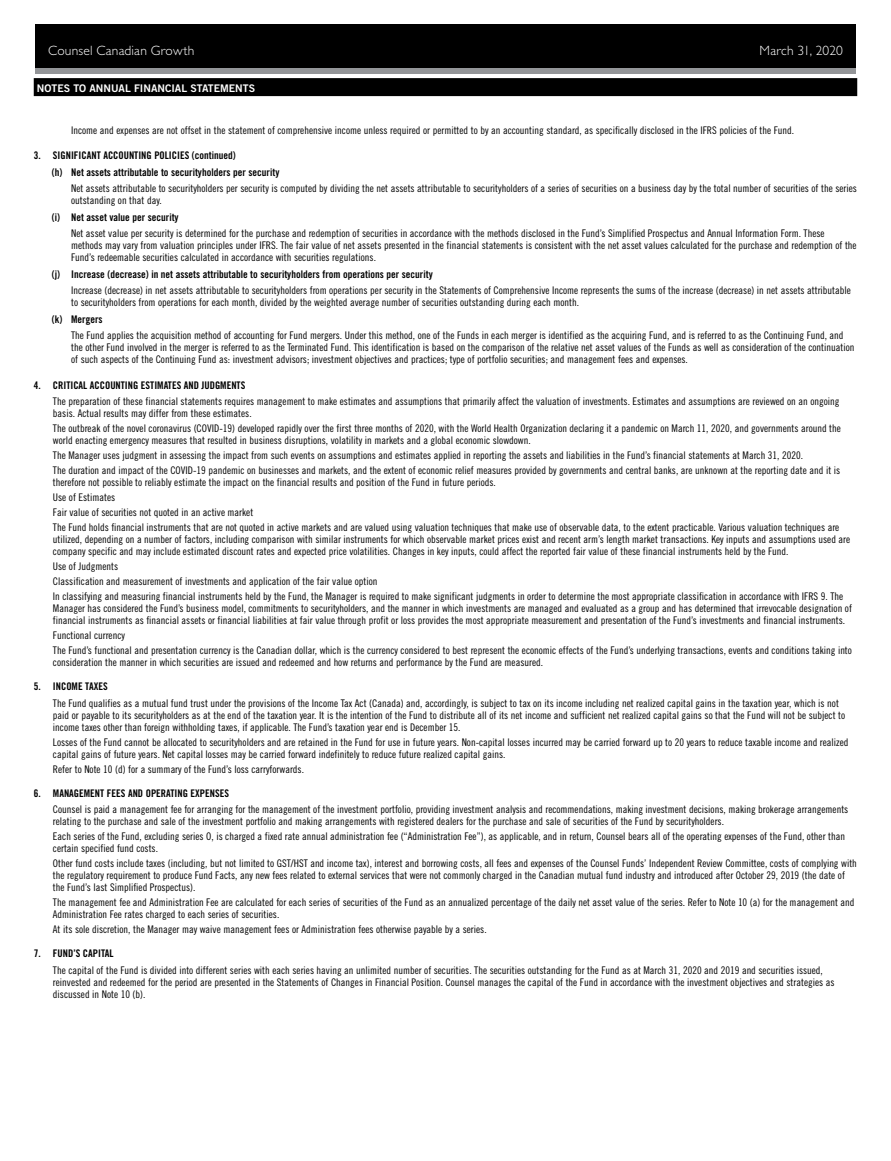
<style>
.page{position:relative;width:891px;height:1161px;background:#fff}
.page>*{position:absolute;margin:0;border:0;box-sizing:border-box;transform-origin:0 0}
.SCOTT_Master_Page_he{font:300 13.5px "Gill Sans Std";letter-spacing:.015em;color:#fff}
.S1_-__note_text{font:10.5px/12px "Trade Gothic LT Std Cn 18";color:#000}
._2_-__a{font:10.5px/12px "Trade Gothic LT Std Cn 18";color:#000}
.S2_-__a__title_bold{font:10.5px "Trade Gothic LT Std Bd Cn 20";color:#000}
._1_-___note{font:10.5px "Trade Gothic LT Std Bd Cn 20";color:#000}
.t1{font:10.5px "Trade Gothic LT Std Bd 2";color:#fff}
</style>
<div class="page">
<div style="left:35px;top:24px;width:821px;height:47px;background:#000"></div>
<div style="left:35px;top:68px;width:821px;height:6px;background:#939598"></div>
<div style="left:34px;top:78px;width:823px;height:18px;background:#000"></div>
<p class="SCOTT_Master_Page_he" style="left:48px;top:43px;width:148px">Counsel Canadian Growth</p>
<p class="SCOTT_Master_Page_he" style="left:760px;top:43px;width:85px">March 31, 2020</p>
<p class="t1" style="left:37px;top:81px;width:220px">NOTES TO ANNUAL FINANCIAL STATEMENTS</p>
<p class="_2_-__a" style="left:71px;top:124px;width:725px">Income and expenses are not offset in the statement of comprehensive income unless required or permitted to by an accounting standard, as specifically disclosed in the IFRS policies of the Fund.</p>
<p class="_1_-___note" style="left:34px;top:149px;width:203px">3. SIGNIFICANT ACCOUNTING POLICIES (continued)</p>
<p class="S2_-__a__title_bold" style="left:52px;top:165px;width:229px">(h) Net assets attributable to securityholders per security</p>
<p class="_2_-__a" style="left:71px;top:182px;width:787px">Net assets attributable to securityholders per security is computed by dividing the net assets attributable to securityholders of a series of securities on a business day by the total number of securities of the series outstanding on that day.</p>
<p class="S2_-__a__title_bold" style="left:52px;top:210px;width:128px">(i) Net asset value per security</p>
<p class="_2_-__a" style="left:71px;top:227px;width:787px">Net asset value per security is determined for the purchase and redemption of securities in accordance with the methods disclosed in the Fund’s Simplified Prospectus and Annual Information Form. These methods may vary from valuation principles under IFRS. The fair value of net assets presented in the financial statements is consistent with the net asset values calculated for the purchase and redemption of the<br>Fund’s redeemable securities calculated in accordance with securities regulations.</p>
<p class="S2_-__a__title_bold" style="left:52px;top:267px;width:382px">(j) Increase (decrease) in net assets attributable to securityholders from operations per security</p>
<p class="_2_-__a" style="left:71px;top:284px;width:781px">Increase (decrease) in net assets attributable to securityholders from operations per security in the Statements of Comprehensive Income represents the sums of the increase (decrease) in net assets attributable to securityholders from operations for each month, divided by the weighted average number of securities outstanding during each month.</p>
<p class="S2_-__a__title_bold" style="left:52px;top:312px;width:52px">(k) Mergers</p>
<p class="_2_-__a" style="left:71px;top:329px;width:785px">The Fund applies the acquisition method of accounting for Fund mergers. Under this method, one of the Funds in each merger is identified as the acquiring Fund, and is referred to as the Continuing Fund, and the other Fund involved in the merger is referred to as the Terminated Fund. This identification is based on the comparison of the relative net asset values of the Funds as well as consideration of the continuation of such aspects of the Continuing Fund as: investment advisors; investment objectives and practices; type of portfolio securities; and management fees and expenses.</p>
<p class="_1_-___note" style="left:34px;top:378px;width:213px">4. CRITICAL ACCOUNTING ESTIMATES AND JUDGMENTS</p>
<p class="S1_-__note_text" style="left:53px;top:395px;width:788px">The preparation of these financial statements requires management to make estimates and assumptions that primarily affect the valuation of investments. Estimates and assumptions are reviewed on an ongoing basis. Actual results may differ from these estimates.</p>
<p class="S1_-__note_text" style="left:53px;top:422px;width:789px">The outbreak of the novel coronavirus (COVID-19) developed rapidly over the first three months of 2020, with the World Health Organization declaring it a pandemic on March 11, 2020, and governments around the world enacting emergency measures that resulted in business disruptions, volatility in markets and a global economic slowdown.</p>
<p class="S1_-__note_text" style="left:53px;top:449px;width:752px">The Manager uses judgment in assessing the impact from such events on assumptions and estimates applied in reporting the assets and liabilities in the Fund’s financial statements at March 31, 2020.</p>
<p class="S1_-__note_text" style="left:53px;top:464px;width:789px">The duration and impact of the COVID-19 pandemic on businesses and markets, and the extent of economic relief measures provided by governments and central banks, are unknown at the reporting date and it is therefore not possible to reliably estimate the impact on the financial results and position of the Fund in future periods.</p>
<p class="S1_-__note_text" style="left:53px;top:491px;width:64px">Use of Estimates</p>
<p class="S1_-__note_text" style="left:53px;top:506px;width:202px">Fair value of securities not quoted in an active market</p>
<p class="S1_-__note_text" style="left:53px;top:521px;width:799px">The Fund holds financial instruments that are not quoted in active markets and are valued using valuation techniques that make use of observable data, to the extent practicable. Various valuation techniques are utilized, depending on a number of factors, including comparison with similar instruments for which observable market prices exist and recent arm’s length market transactions. Key inputs and assumptions used are company specific and may include estimated discount rates and expected price volatilities. Changes in key inputs, could affect the reported fair value of these financial instruments held by the Fund.</p>
<p class="S1_-__note_text" style="left:53px;top:560px;width:67px">Use of Judgments</p>
<p class="S1_-__note_text" style="left:53px;top:575px;width:326px">Classification and measurement of investments and application of the fair value option</p>
<p class="S1_-__note_text" style="left:53px;top:590px;width:800px">In classifying and measuring financial instruments held by the Fund, the Manager is required to make significant judgments in order to determine the most appropriate classification in accordance with IFRS 9. The<br>Manager has considered the Fund’s business model, commitments to securityholders, and the manner in which investments are managed and evaluated as a group and has determined that irrevocable designation of financial instruments as financial assets or financial liabilities at fair value through profit or loss provides the most appropriate measurement and presentation of the Fund’s investments and financial instruments.</p>
<p class="S1_-__note_text" style="left:53px;top:629px;width:73px">Functional currency</p>
<p class="S1_-__note_text" style="left:53px;top:644px;width:801px">The Fund’s functional and presentation currency is the Canadian dollar, which is the currency considered to best represent the economic effects of the Fund’s underlying transactions, events and conditions taking into consideration the manner in which securities are issued and redeemed and how returns and performance by the Fund are measured.</p>
<p class="_1_-___note" style="left:34px;top:680px;width:76px">5. INCOME TAXES</p>
<p class="S1_-__note_text" style="left:53px;top:697px;width:794px">The Fund qualifies as a mutual fund trust under the provisions of the Income Tax Act (Canada) and, accordingly, is subject to tax on its income including net realized capital gains in the taxation year, which is not paid or payable to its securityholders as at the end of the taxation year. It is the intention of the Fund to distribute all of its net income and sufficient net realized capital gains so that the Fund will not be subject to income taxes other than foreign withholding taxes, if applicable. The Fund’s taxation year end is December 15.</p>
<p class="S1_-__note_text" style="left:53px;top:736px;width:797px">Losses of the Fund cannot be allocated to securityholders and are retained in the Fund for use in future years. Non-capital losses incurred may be carried forward up to 20 years to reduce taxable income and realized capital gains of future years. Net capital losses may be carried forward indefinitely to reduce future realized capital gains.</p>
<p class="S1_-__note_text" style="left:53px;top:763px;width:253px">Refer to Note 10 (d) for a summary of the Fund’s loss carryforwards.</p>
<p class="_1_-___note" style="left:34px;top:786px;width:197px">6. MANAGEMENT FEES AND OPERATING EXPENSES</p>
<p class="S1_-__note_text" style="left:53px;top:803px;width:797px">Counsel is paid a management fee for arranging for the management of the investment portfolio, providing investment analysis and recommendations, making investment decisions, making brokerage arrangements relating to the purchase and sale of the investment portfolio and making arrangements with registered dealers for the purchase and sale of securities of the Fund by securityholders.</p>
<p class="S1_-__note_text" style="left:53px;top:830px;width:794px">Each series of the Fund, excluding series O, is charged a fixed rate annual administration fee (“Administration Fee”), as applicable, and in return, Counsel bears all of the operating expenses of the Fund, other than certain specified fund costs.</p>
<p class="S1_-__note_text" style="left:53px;top:857px;width:805px">Other fund costs include taxes (including, but not limited to GST/HST and income tax), interest and borrowing costs, all fees and expenses of the Counsel Funds’ Independent Review Committee, costs of complying with the regulatory requirement to produce Fund Facts, any new fees related to external services that were not commonly charged in the Canadian mutual fund industry and introduced after October 29, 2019 (the date of the Fund’s last Simplified Prospectus).</p>
<p class="S1_-__note_text" style="left:53px;top:896px;width:803px">The management fee and Administration Fee are calculated for each series of securities of the Fund as an annualized percentage of the daily net asset value of the series. Refer to Note 10 (a) for the management and<br>Administration Fee rates charged to each series of securities.</p>
<p class="S1_-__note_text" style="left:53px;top:923px;width:435px">At its sole discretion, the Manager may waive management fees or Administration fees otherwise payable by a series.</p>
<p class="_1_-___note" style="left:34px;top:947px;width:81px">7. FUND’S CAPITAL</p>
<p class="S1_-__note_text" style="left:53px;top:964px;width:783px">The capital of the Fund is divided into different series with each series having an unlimited number of securities. The securities outstanding for the Fund as at March 31, 2020 and 2019 and securities issued, reinvested and redeemed for the period are presented in the Statements of Changes in Financial Position. Counsel manages the capital of the Fund in accordance with the investment objectives and strategies as discussed in Note 10 (b).</p>
</div>
